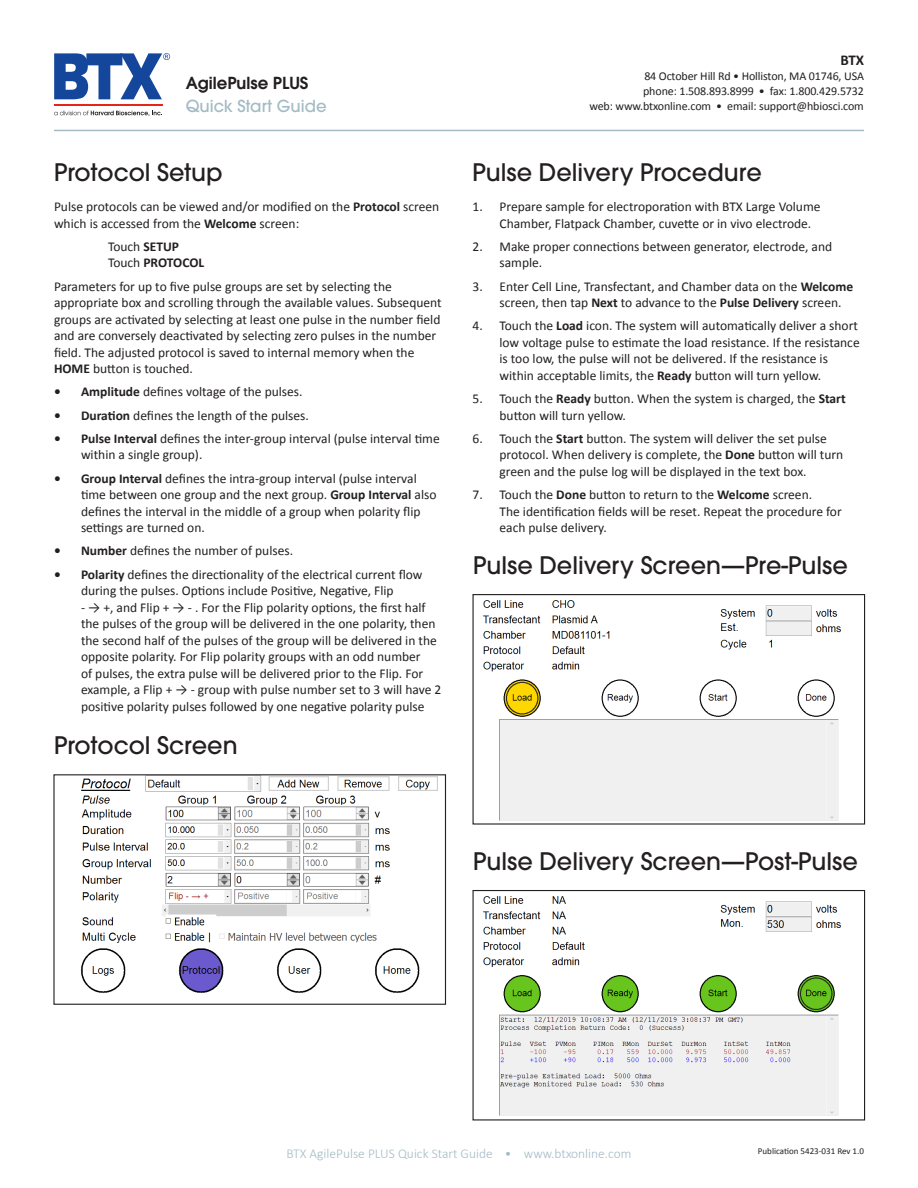
<style>
.page{position:relative;width:918px;height:1188px;background:#fff}
.page>*{position:absolute;margin:0;border:0;box-sizing:border-box;transform-origin:0 0}
.BTX_QS_Head_1{font:500 24px "Avant Garde";color:#231f20}
.t1{font:500 16.5px "Avant Garde";color:#a3bbc4}
.t2{font:600 16.5px "Avant Garde";color:#231f20}
.BTX_Body_Copy{font:700 15px "Calibri";color:#231f20}
.BTX_Body_Copy-2{font:13.5px/16.5px "Calibri";color:#231f20}
.BTX_Body_Copy-3{font:300 13.5px "Calibri";color:#a3bbc4}
.BTX_Body_Copy-4{font:700 13.5px/16.5px "Calibri";letter-spacing:-.005em;color:#231f20}
.BTX_Body_Copy-5{font:12px/15px "Calibri";letter-spacing:-.01em;color:#231f20;text-align:right}
.HA_Website_Footer{font:9px "Calibri";color:#231f20}
.s1{font-weight:700}
.s2{font-weight:400}
</style>
<div class="page">
<svg style="left:54px;top:53px;width:116px;height:46px"></svg>
<hr style="left:54px;top:105px;width:108px;height:1px;background:#e62419">
<svg style="left:54px;top:111px;width:108px;height:5px"></svg>
<hr style="left:54px;top:130px;width:810px;height:1px;background:#a4bbc4">
<img style="left:80px;top:776px;width:358px;height:217px">
<div style="left:53px;top:774px;width:393px;height:231px;border:1px solid #231f20"></div>
<img style="left:483px;top:600px;width:359px;height:221px">
<div style="left:472px;top:594px;width:393px;height:231px;border:1px solid #231f20"></div>
<img style="left:483px;top:896px;width:359px;height:220px">
<div style="left:472px;top:890px;width:393px;height:230px;border:1px solid #231f20"></div>
<p class="t2" style="left:186px;top:73px;width:124px">AgilePulse PLUS</p>
<p class="t1" style="left:186px;top:96px;width:142px">Quick Start Guide</p>
<p class="BTX_QS_Head_1" style="left:54px;top:157px;width:170px">Protocol Setup</p>
<p class="BTX_Body_Copy-2" style="left:54px;top:198px;width:387px">Pulse protocols can be viewed and/or modified on the <span class="s1">Protocol</span> screen which is accessed from the <span class="s1">Welcome</span> screen:</p>
<p class="BTX_Body_Copy-4" style="left:108px;top:237px;width:98px"><span class="s2">Touch</span> SETUP<br><span class="s2">Touch</span> PROTOCOL</p>
<p class="BTX_Body_Copy-2" style="left:54px;top:277px;width:389px">Parameters for up to five pulse groups are set by selecting the appropriate box and scrolling through the available values. Subsequent groups are activated by selecting at least one pulse in the number field and are conversely deactivated by selecting zero pulses in the number field. The adjusted protocol is saved to internal memory when the <span class="s1">HOME</span> button is touched.</p>
<p class="BTX_Body_Copy-2" style="left:54px;top:383px;width:250px"><span class="s1">• Amplitude</span> defines voltage of the pulses.</p>
<p class="BTX_Body_Copy-2" style="left:54px;top:406px;width:256px"><span class="s1">• Duration</span> defines the length of the pulses.</p>
<p class="BTX_Body_Copy-2" style="left:81px;top:429px;width:360px;text-indent:-27px"><span class="s1">• Pulse Interval</span> defines the inter-group interval (pulse interval time within a single group).</p>
<p class="BTX_Body_Copy-2" style="left:81px;top:469px;width:357px;text-indent:-27px"><span class="s1">• Group Interval</span> defines the intra-group interval (pulse interval time between one group and the next group. <span class="s1">Group Interval</span> also defines the interval in the middle of a group when polarity flip settings are turned on.</p>
<p class="BTX_Body_Copy-2" style="left:54px;top:542px;width:241px"><span class="s1">• Number</span> defines the number of pulses.</p>
<p class="BTX_Body_Copy-2" style="left:54px;top:565px;width:370px;text-align:center"><span class="s1">• Polarity</span> defines the directionality of the electrical current flow during the pulses. Options include Positive, Negative, Flip</p>
<p class="BTX_Body_Copy-2" style="left:81px;top:598px;width:362px">- → +, and Flip + → - . For the Flip polarity options, the first half the pulses of the group will be delivered in the one polarity, then the second half of the pulses of the group will be delivered in the opposite polarity. For Flip polarity groups with an odd number<br>of pulses, the extra pulse will be delivered prior to the Flip. For example, a Flip + → - group with pulse number set to 3 will have 2 positive polarity pulses followed by one negative polarity pulse</p>
<p class="BTX_QS_Head_1" style="left:54px;top:731px;width:185px">Protocol Screen</p>
<p class="BTX_Body_Copy" style="left:841px;top:51px;width:25px">BTX</p>
<p class="BTX_Body_Copy-5" style="left:644px;top:68px;width:221px">84 October Hill Rd • Holliston, MA 01746, USA</p>
<p class="BTX_Body_Copy-5" style="left:589px;top:83px;width:276px">phone: 1.508.893.8999 • fax: 1.800.429.5732<br>web: www.btxonline.com • email: support@hbiosci.com</p>
<p class="BTX_QS_Head_1" style="left:472px;top:157px;width:291px">Pulse Delivery Procedure</p>
<p class="BTX_Body_Copy-2" style="left:500px;top:198px;width:323px;text-indent:-27px">1. Prepare sample for electroporation with BTX Large Volume<br>Chamber, Flatpack Chamber, cuvette or in vivo electrode.</p>
<p class="BTX_Body_Copy-2" style="left:500px;top:237px;width:334px;text-indent:-27px">2. Make proper connections between generator, electrode, and sample.</p>
<p class="BTX_Body_Copy-2" style="left:500px;top:277px;width:355px;text-indent:-27px">3. Enter Cell Line, Transfectant, and Chamber data on the <span class="s1">Welcome </span>screen, then tap <span class="s1">Next</span> to advance to the <span class="s1">Pulse Delivery</span> screen.</p>
<p class="BTX_Body_Copy-2" style="left:500px;top:317px;width:362px;text-indent:-27px">4. Touch the <span class="s1">Load</span> icon. The system will automatically deliver a short low voltage pulse to estimate the load resistance. If the resistance is too low, the pulse will not be delivered. If the resistance is within acceptable limits, the <span class="s1">Ready</span> button will turn yellow.</p>
<p class="BTX_Body_Copy-2" style="left:500px;top:390px;width:348px;text-indent:-27px">5. Touch the <span class="s1">Ready</span> button. When the system is charged, the <span class="s1">Start </span>button will turn yellow.</p>
<p class="BTX_Body_Copy-2" style="left:500px;top:429px;width:345px;text-indent:-27px">6. Touch the <span class="s1">Start</span> button. The system will deliver the set pulse protocol. When delivery is complete, the <span class="s1">Done</span> button will turn green and the pulse log will be displayed in the text box.</p>
<p class="BTX_Body_Copy-2" style="left:500px;top:486px;width:344px;text-indent:-27px">7. Touch the <span class="s1">Done</span> button to return to the <span class="s1">Welcome</span> screen.<br>The identification fields will be reset. Repeat the procedure for each pulse delivery.</p>
<p class="BTX_QS_Head_1" style="left:473px;top:550px;width:376px">Pulse Delivery Screen—Pre-Pulse</p>
<p class="BTX_QS_Head_1" style="left:473px;top:846px;width:386px">Pulse Delivery Screen—Post-Pulse</p>
<p class="BTX_Body_Copy-3" style="left:286px;top:1145px;width:347px">BTX AgilePulse PLUS Quick Start Guide • www.btxonline.com</p>
<p class="HA_Website_Footer" style="left:758px;top:1146px;width:108px">Publication 5423-031 Rev 1.0</p>
</div>
